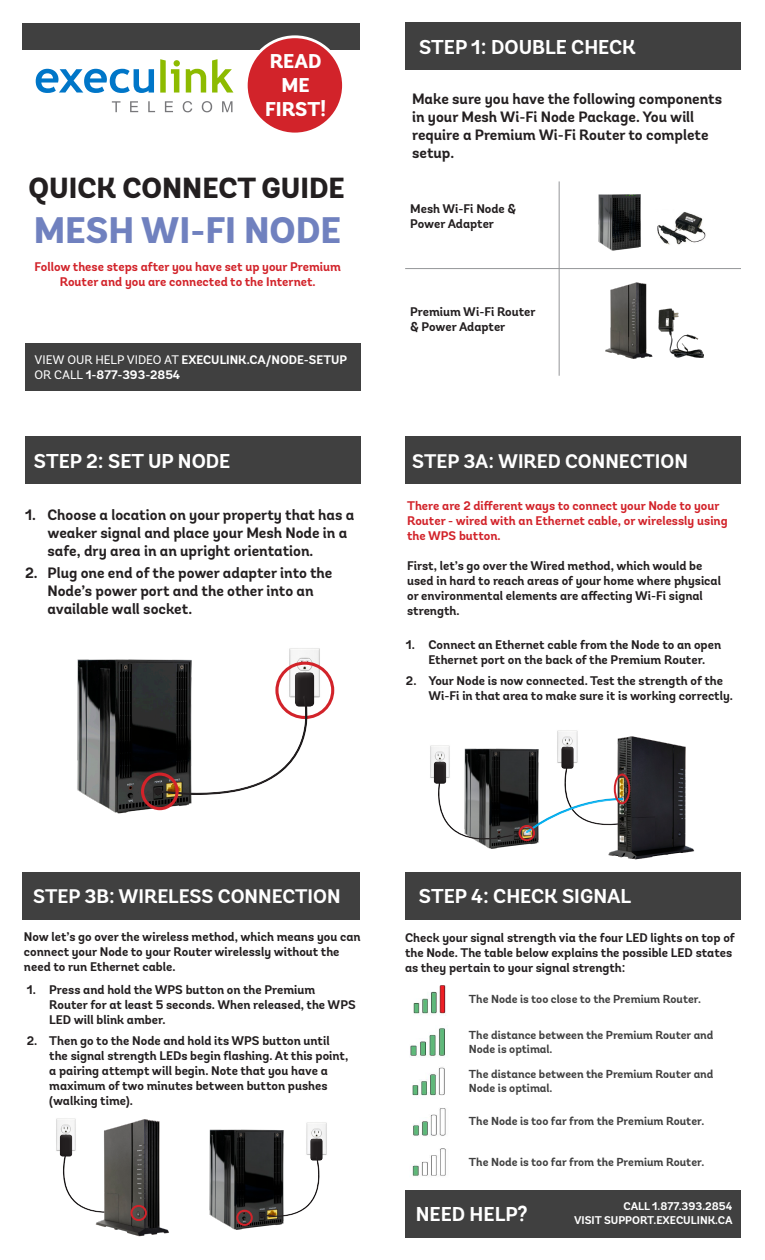
<style>
.page{position:relative;width:765px;height:1260px;background:#fff}
.page>*{position:absolute;margin:0;border:0;box-sizing:border-box;transform-origin:0 0}
.t1{font:800 36.88px "Andes";color:#7081bf}
.t2{font:800 29px "Andes";color:#231f20}
.t3{font:700 20px "Andes";color:#fff}
.t4{font:800 19.88px "Andes";color:#fff}
.t5{font:700 19.62px "Andes";color:#fff}
.t6{font:700 15px/18px "Andes";color:#231f20}
.t7{font:700 12.5px/15px "Andes";color:#231f20}
.t8{font:700 12.5px/15px "Andes";color:#d2232a;text-align:center}
.t9{font:700 12.38px "Andes";color:#fff}
.t10{font:700 11.62px/13.9px "Andes";color:#404040}
.t11{font:700 11.12px "Andes";color:#fff}
.s1{font-weight:400}
</style>
<div class="page">
<svg style="left:36px;top:69px;width:118px;height:24px"></svg>
<svg style="left:186px;top:69px;width:20px;height:24px"></svg>
<svg style="left:212px;top:59px;width:21px;height:34px"></svg>
<svg style="left:160px;top:59px;width:20px;height:34px"></svg>
<svg style="left:112px;top:101px;width:9px;height:11px"></svg>
<svg style="left:130px;top:101px;width:8px;height:11px"></svg>
<svg style="left:148px;top:101px;width:7px;height:11px"></svg>
<svg style="left:165px;top:101px;width:8px;height:11px"></svg>
<svg style="left:183px;top:101px;width:9px;height:11px"></svg>
<svg style="left:202px;top:101px;width:10px;height:11px"></svg>
<svg style="left:222px;top:101px;width:11px;height:11px"></svg>
<div style="left:25px;top:343px;width:335px;height:47px;background:#404040"></div>
<div style="left:405px;top:22px;width:336px;height:48px;background:#404040"></div>
<hr style="left:405px;top:268px;width:336px;height:1px;background:#949698">
<hr style="left:559px;top:181px;width:1px;height:195px;background:#949698">
<div style="left:25px;top:437px;width:336px;height:47px;background:#404040"></div>
<div style="left:405px;top:437px;width:336px;height:47px;background:#404040"></div>
<div style="left:22px;top:872px;width:338px;height:48px;background:#404040"></div>
<div style="left:405px;top:872px;width:336px;height:48px;background:#404040"></div>
<div style="left:405px;top:1190px;width:336px;height:48px;background:#404040"></div>
<div style="left:23px;top:24px;width:337px;height:26px;background:#404040"></div>
<div style="left:246px;top:37px;width:98px;height:97px;background:#d2232a;border-radius:50%"></div>
<div style="left:245px;top:35px;width:100px;height:100px;border:3px solid #fff;border-radius:50%"></div>
<img style="left:288px;top:648px;width:33px;height:26px">
<div style="left:294px;top:670px;width:22px;height:37px;background:#231f20;opacity:.75"></div>
<img style="left:605px;top:282px;width:48px;height:77px">
<img style="left:658px;top:308px;width:45px;height:50px">
<img style="left:598px;top:194px;width:43px;height:57px">
<img style="left:657px;top:212px;width:49px;height:33px">
<div style="left:275px;top:662px;width:59px;height:57px;border:3px solid #d2232a;border-radius:50%"></div>
<img style="left:77px;top:659px;width:115px;height:155px">
<svg style="left:154px;top:674px;width:181px;height:140px"></svg>
<div style="left:154px;top:788px;width:8px;height:7px;border:2px solid #231f20;border-radius:50%"></div>
<div style="left:141px;top:773px;width:38px;height:37px;border:3px solid #d2232a;border-radius:50%"></div>
<img style="left:56px;top:1118px;width:20px;height:31px">
<div style="left:58px;top:1133px;width:15px;height:24px;background:#231f20;opacity:.75"></div>
<svg style="left:56px;top:1149px;width:35px;height:62px"></svg>
<img style="left:91px;top:1119px;width:78px;height:118px">
<img style="left:306px;top:1122px;width:21px;height:31px">
<div style="left:309px;top:1137px;width:15px;height:24px;background:#231f20;opacity:.75"></div>
<img style="left:209px;top:1129px;width:75px;height:101px">
<svg style="left:253px;top:1153px;width:74px;height:77px"></svg>
<div style="left:236px;top:1210px;width:17px;height:16px;border:2px solid #d2232a;border-radius:50%"></div>
<div style="left:130px;top:1205px;width:17px;height:16px;border:2px solid #d2232a;border-radius:50%"></div>
<img style="left:413px;top:986px;width:33px;height:28px">
<img style="left:410px;top:1028px;width:35px;height:29px">
<img style="left:412px;top:1067px;width:33px;height:29px">
<img style="left:413px;top:1108px;width:33px;height:28px">
<img style="left:412px;top:1148px;width:34px;height:28px">
<img style="left:617px;top:736px;width:78px;height:124px">
<img style="left:557px;top:730px;width:21px;height:31px">
<div style="left:560px;top:745px;width:15px;height:24px;background:#231f20;opacity:.75"></div>
<img style="left:464px;top:748px;width:75px;height:13px">
<img style="left:430px;top:745px;width:20px;height:16px">
<div style="left:432px;top:760px;width:15px;height:24px;background:#231f20;opacity:.75"></div>
<svg style="left:430px;top:761px;width:202px;height:99px"></svg>
<div style="left:525px;top:800px;width:100px;height:35px;background:#fff;opacity:.75"></div>
<div style="left:525px;top:798px;width:100px;height:31px;background:#231f20;opacity:.75"></div>
<div style="left:519px;top:825px;width:16px;height:16px;border:2px solid #d2232a;border-radius:50%"></div>
<div style="left:614px;top:774px;width:16px;height:30px;border:2px solid #d2232a;border-radius:50%"></div>
<p class="t4" style="left:270px;top:48px;width:53px">READ</p>
<p class="t4" style="left:281px;top:72px;width:30px">ME</p>
<p class="t4" style="left:265px;top:96px;width:62px">FIRST!</p>
<p class="t2" style="left:28px;top:170px;width:318px">QUICK CONNECT GUIDE</p>
<p class="t1" style="left:34px;top:207px;width:309px">MESH WI-FI NODE</p>
<p class="t8" style="left:35px;top:260px;width:308px">Follow these steps after you have set up your Premium<br>Router and you are connected to the Internet.</p>
<p class="t9" style="left:35px;top:352px;width:314px"><span class="s1">VIEW OUR HELP VIDEO AT</span> EXECULINK.CA/NODE-SETUP</p>
<p class="t9" style="left:35px;top:367px;width:147px"><span class="s1">OR CALL</span> 1-877-393-2854</p>
<p class="t3" style="left:419px;top:34px;width:218px">STEP 1: DOUBLE CHECK</p>
<p class="t6" style="left:412px;top:90px;width:312px">Make sure you have the following components in your Mesh Wi-Fi Node Package. You will require a Premium Wi-Fi Router to complete setup.</p>
<p class="t7" style="left:410px;top:201px;width:107px">Mesh Wi-Fi Node &amp;<br>Power Adapter</p>
<p class="t7" style="left:410px;top:304px;width:127px">Premium Wi-Fi Router &amp; Power Adapter</p>
<p class="t3" style="left:34px;top:448px;width:198px">STEP 2: SET UP NODE</p>
<p class="t5" style="left:412px;top:449px;width:277px">STEP 3A: WIRED CONNECTION</p>
<p class="t6" style="left:48px;top:506px;width:308px;text-indent:-22px">1. Choose a location on your property that has a weaker signal and place your Mesh Node in a safe, dry area in an upright orientation.</p>
<p class="t6" style="left:48px;top:564px;width:287px;text-indent:-22px">2. Plug one end of the power adapter into the<br>Node’s power port and the other into an available wall socket.</p>
<p class="t8" style="left:407px;top:499px;width:322px;text-align:left">There are 2 different ways to connect your Node to your<br>Router - wired with an Ethernet cable, or wirelessly using the WPS button.</p>
<p class="t7" style="left:407px;top:559px;width:315px">First, let’s go over the Wired method, which would be used in hard to reach areas of your home where physical or environmental elements are affecting Wi-Fi signal strength.</p>
<p class="t7" style="left:406px;top:638px;width:317px;text-align:center">1. Connect an Ethernet cable from the Node to an open<br>Ethernet port on the back of the Premium Router.</p>
<p class="t7" style="left:428px;top:674px;width:306px;text-indent:-22px">2. Your Node is now connected. Test the strength of the<br>Wi-Fi in that area to make sure it is working correctly.</p>
<p class="t5" style="left:33px;top:884px;width:309px">STEP 3B: WIRELESS CONNECTION</p>
<p class="t3" style="left:419px;top:884px;width:214px">STEP 4: CHECK SIGNAL</p>
<p class="t7" style="left:24px;top:930px;width:338px">Now let’s go over the wireless method, which means you can connect your Node to your Router wirelessly without the need to run Ethernet cable.</p>
<p class="t7" style="left:49px;top:983px;width:308px;text-indent:-22px">1. Press and hold the WPS button on the Premium<br>Router for at least 5 seconds. When released, the WPS<br>LED will blink amber.</p>
<p class="t7" style="left:49px;top:1033px;width:300px;text-indent:-22px">2. Then go to the Node and hold its WPS button until the signal strength LEDs begin flashing. At this point, a pairing attempt will begin. Note that you have a maximum of two minutes between button pushes (walking time).</p>
<p class="t7" style="left:405px;top:930px;width:331px">Check your signal strength via the four LED lights on top of the Node. The table below explains the possible LED states as they pertain to your signal strength:</p>
<p class="t10" style="left:469px;top:993px;width:234px">The Node is too close to the Premium Router.</p>
<p class="t10" style="left:469px;top:1029px;width:246px">The distance between the Premium Router and<br>Node is optimal.</p>
<p class="t10" style="left:469px;top:1067px;width:246px">The distance between the Premium Router and<br>Node is optimal.</p>
<p class="t10" style="left:469px;top:1114px;width:237px">The Node is too far from the Premium Router.</p>
<p class="t10" style="left:469px;top:1155px;width:237px">The Node is too far from the Premium Router.</p>
<p class="t3" style="left:416px;top:1202px;width:113px">NEED HELP?</p>
<p class="t11" style="left:623px;top:1200px;width:111px">CALL 1.877.393.2854</p>
<p class="t11" style="left:574px;top:1213px;width:160px">VISIT SUPPORT.EXECULINK.CA</p>
</div>
